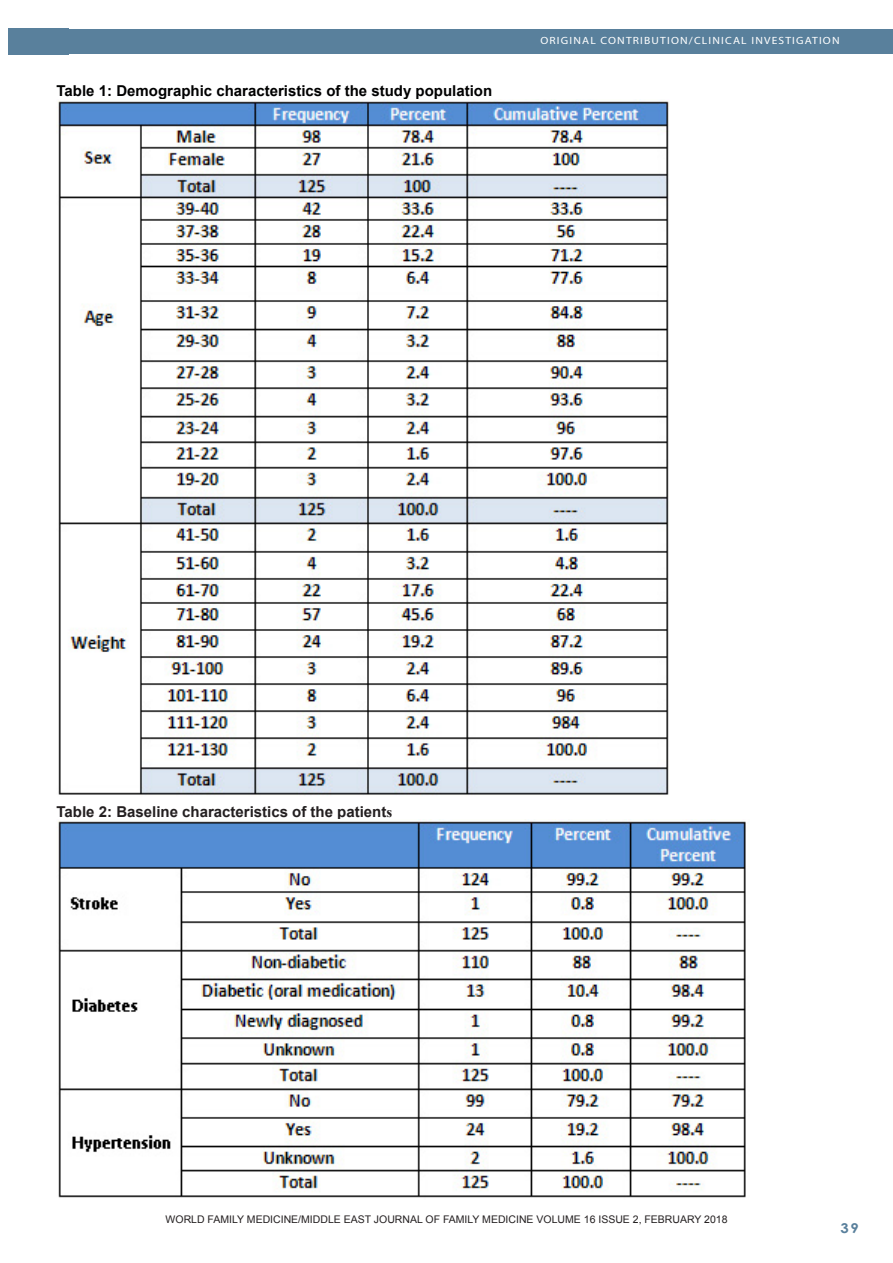
<style>
.page{position:relative;width:893px;height:1263px;background:#fff}
.page>*{position:absolute;margin:0;border:0;box-sizing:border-box;transform-origin:0 0}
.Footnote_Text{font:700 15px "Arial";color:#000100}
.Footnote_Text-2{font:700 15px "Arial";color:#231f20}
.t1{font:700 13.5px "Century Gothic";color:#59809c;scale:1.1 1}
.Footnote_Text-3{font:10.5px "Arial";color:#231f20}
.t2{font:10.5px "Myriad";letter-spacing:.1em;color:#fff;scale:1.1 1}
.s1{font-family:"Times New Roman"}
</style>
<div class="page">
<div style="left:54px;top:30px;width:839px;height:24px;background:#59809c"></div>
<div style="left:9px;top:29px;width:60px;height:26px;background:#59809c"></div>
<img style="left:58px;top:99px;width:611px;height:696px">
<img style="left:58px;top:819px;width:688px;height:379px">
<p class="Footnote_Text" style="left:57px;top:81px;width:437px">Table 1: Demographic characteristics of the study population</p>
<p class="t2" style="left:540px;top:35px;width:273px">ORIGINAL CONTRIBUTION/CLINICAL INVESTIGATION</p>
<p class="Footnote_Text-2" style="left:57px;top:801px;width:337px">Table 2: Baseline characteristics of the patient<span class="s1">s</span></p>
<p class="Footnote_Text-3" style="left:166px;top:1212px;width:563px">WORLD FAMILY MEDICINE/MIDDLE EAST JOURNAL OF FAMILY MEDICINE VOLUME 16 ISSUE 2, FEBRUARY 2018</p>
<p class="Footnote_Text-3" style="left:160px;top:1214px;width:572px">WORLD FAMILY MEDICINE/MIDDLE EAST JOURNAL OF FAMILY MEDICINE VOLUME 15 ISSUE 10, DECEMBER 2017</p>
<p class="t1" style="left:840px;top:1218px;width:18px">39</p>
</div>
